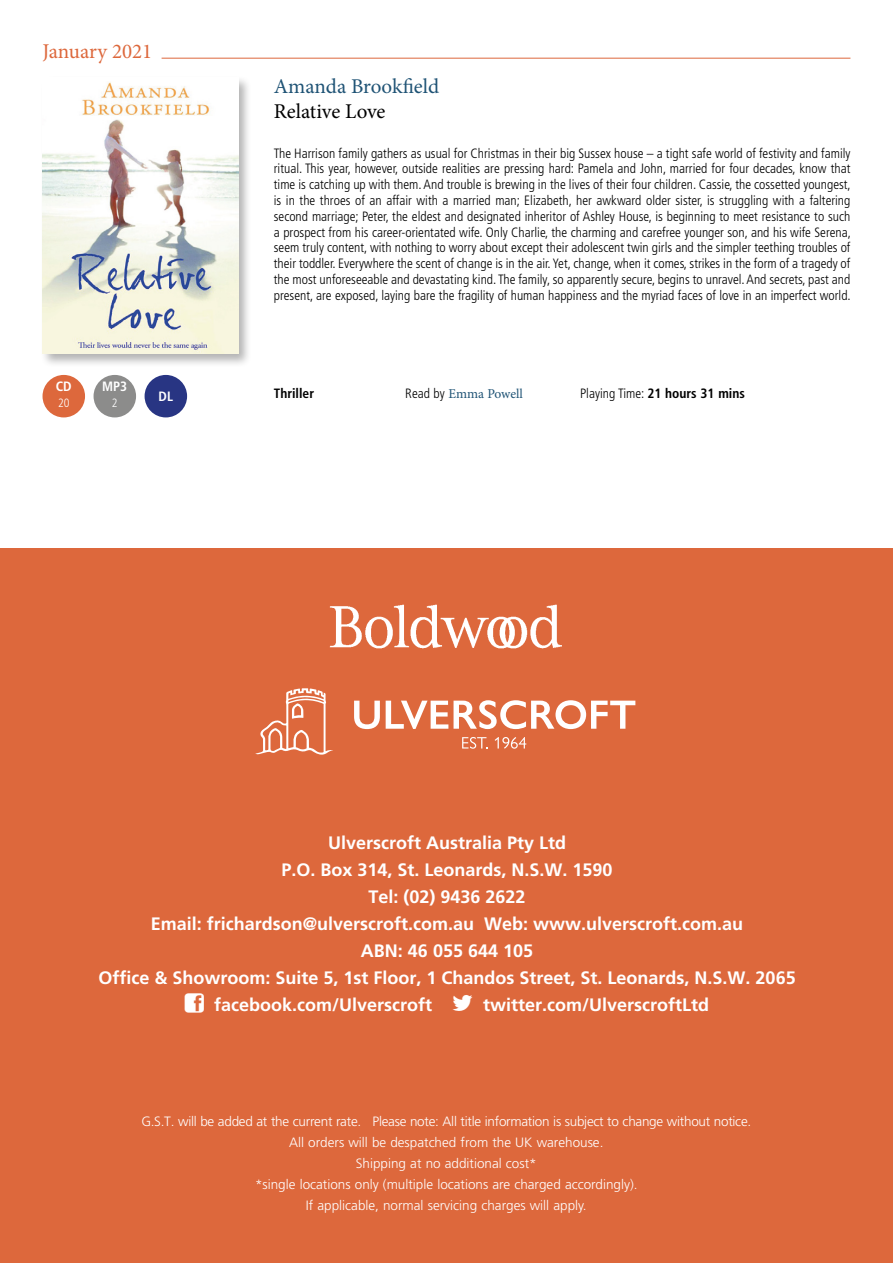
<style>
.page{position:relative;width:893px;height:1263px;background:#fff}
.page>*{position:absolute;margin:0;border:0;box-sizing:border-box;transform-origin:0 0}
.t1{font:21px "Minion Pro";letter-spacing:-.005em;color:#1f5375}
.t2{font:21px "Minion Pro";letter-spacing:-.005em;color:#000}
.t3{font:21px "Minion Pro";color:#dd683c}
.t4{font:700 18px "Frutiger LT";color:#fff}
.t5{font:300 condensed 13.5px/15.8px "Frutiger LT";color:#000;text-align:justify}
.t6{font:300 13.5px/21px "Frutiger LT";color:#fff;text-align:center}
.t7{font:700 condensed 13.5px "Frutiger LT";color:#000}
.t8{font:13.5px "Minion Pro";letter-spacing:-.005em;color:#1f5375}
.t9{font:700 condensed 13.5px "Frutiger LT";color:#fff}
.t10{font:300 condensed 12px "Frutiger LT";color:#fff}
.s1{font-family:"Frutiger LT";font-weight:300;font-stretch:condensed;color:#000}
.s2{font-weight:300}
</style>
<div class="page">
<hr style="left:162px;top:58px;width:688px;height:1px;background:#dd683c">
<div style="left:40px;top:75px;width:212px;height:293px;background:#000;opacity:.3"></div>
<img style="left:43px;top:77px;width:195px;height:277px">
<div style="left:145px;top:375px;width:42px;height:42px;background:#283583;border-radius:50%"></div>
<div style="left:43px;top:375px;width:42px;height:42px;background:#dd683c;border-radius:50%"></div>
<div style="left:94px;top:375px;width:42px;height:42px;background:#8c8c8b;border-radius:50%"></div>
<div style="left:0;top:549px;width:893px;height:714px;background:#dd683c"></div>
<img style="left:329px;top:604px;width:233px;height:45px">
<svg style="left:255px;top:688px;width:78px;height:67px"></svg>
<svg style="left:354px;top:701px;width:26px;height:28px"></svg>
<svg style="left:386px;top:701px;width:62px;height:28px"></svg>
<svg style="left:454px;top:700px;width:181px;height:29px"></svg>
<svg style="left:462px;top:737px;width:26px;height:12px"></svg>
<svg style="left:495px;top:737px;width:31px;height:12px"></svg>
<h1 class="t3" style="left:43px;top:37px;width:111px">January 2021</h1>
<p class="t9" style="left:56px;top:379px;width:18px">CD</p>
<p class="t10" style="left:58px;top:396px;width:13px">20</p>
<p class="t9" style="left:102px;top:379px;width:27px">MP3</p>
<p class="t10" style="left:112px;top:396px;width:7px">2</p>
<p class="t9" style="left:159px;top:389px;width:16px">DL</p>
<h1 class="t1" style="left:274px;top:72px;width:167px">Amanda Brookfield</h1>
<h1 class="t2" style="left:274px;top:97px;width:113px">Relative Love</h1>
<p class="t5" style="left:274px;top:145px;width:579px">The Harrison family gathers as usual for Christmas in their big Sussex house – a tight safe world of festivity and family ritual. This year, however, outside realities are pressing hard: Pamela and John, married for four decades, know that time is catching up with them. And trouble is brewing in the lives of their four children. Cassie, the cossetted youngest, is in the throes of an affair with a married man; Elizabeth, her awkward older sister, is struggling with a faltering second marriage; Peter, the eldest and designated inheritor of Ashley House, is beginning to meet resistance to such a prospect from his career-orientated wife. Only Charlie, the charming and carefree younger son, and his wife Serena, seem truly content, with nothing to worry about except their adolescent twin girls and the simpler teething troubles of their toddler. Everywhere the scent of change is in the air. Yet, change, when it comes, strikes in the form of a tragedy of the most unforeseeable and devastating kind. The family, so apparently secure, begins to unravel. And secrets, past and present, are exposed, laying bare the fragility of human happiness and the myriad faces of love in an imperfect world.</p>
<p class="t7" style="left:274px;top:385px;width:42px">Thriller</p>
<p class="t8" style="left:405px;top:384px;width:119px"><span class="s1">Read by</span> Emma Powell</p>
<p class="t7" style="left:580px;top:385px;width:166px"><span class="s2">Playing Time:</span> 21 hours 31 mins</p>
<h2 class="t4" style="left:328px;top:832px;width:240px">Ulverscroft Australia Pty Ltd</h2>
<h2 class="t4" style="left:281px;top:859px;width:333px">P.O. Box 314, St. Leonards, N.S.W. 1590</h2>
<h2 class="t4" style="left:368px;top:886px;width:159px">Tel: (02) 9436 2622</h2>
<h2 class="t4" style="left:151px;top:913px;width:594px">Email: frichardson@ulverscroft.com.au Web: www.ulverscroft.com.au</h2>
<h2 class="t4" style="left:361px;top:940px;width:174px">ABN: 46 055 644 105</h2>
<h2 class="t4" style="left:98px;top:967px;width:699px">Office &amp; Showroom: Suite 5, 1st Floor, 1 Chandos Street, St. Leonards, N.S.W. 2065</h2>
<h2 class="t4" style="left:214px;top:994px;width:220px">facebook.com/Ulverscroft</h2>
<h2 class="t4" style="left:483px;top:994px;width:228px">twitter.com/UlverscroftLtd</h2>
<p class="t6" style="left:141px;top:1111px;width:611px">G.S.T. will be added at the current rate. Please note: All title information is subject to change without notice.<br>All orders will be despatched from the UK warehouse.<br>Shipping at no additional cost*<br>*single locations only (multiple locations are charged accordingly).<br>If applicable, normal servicing charges will apply.</p>
</div>
